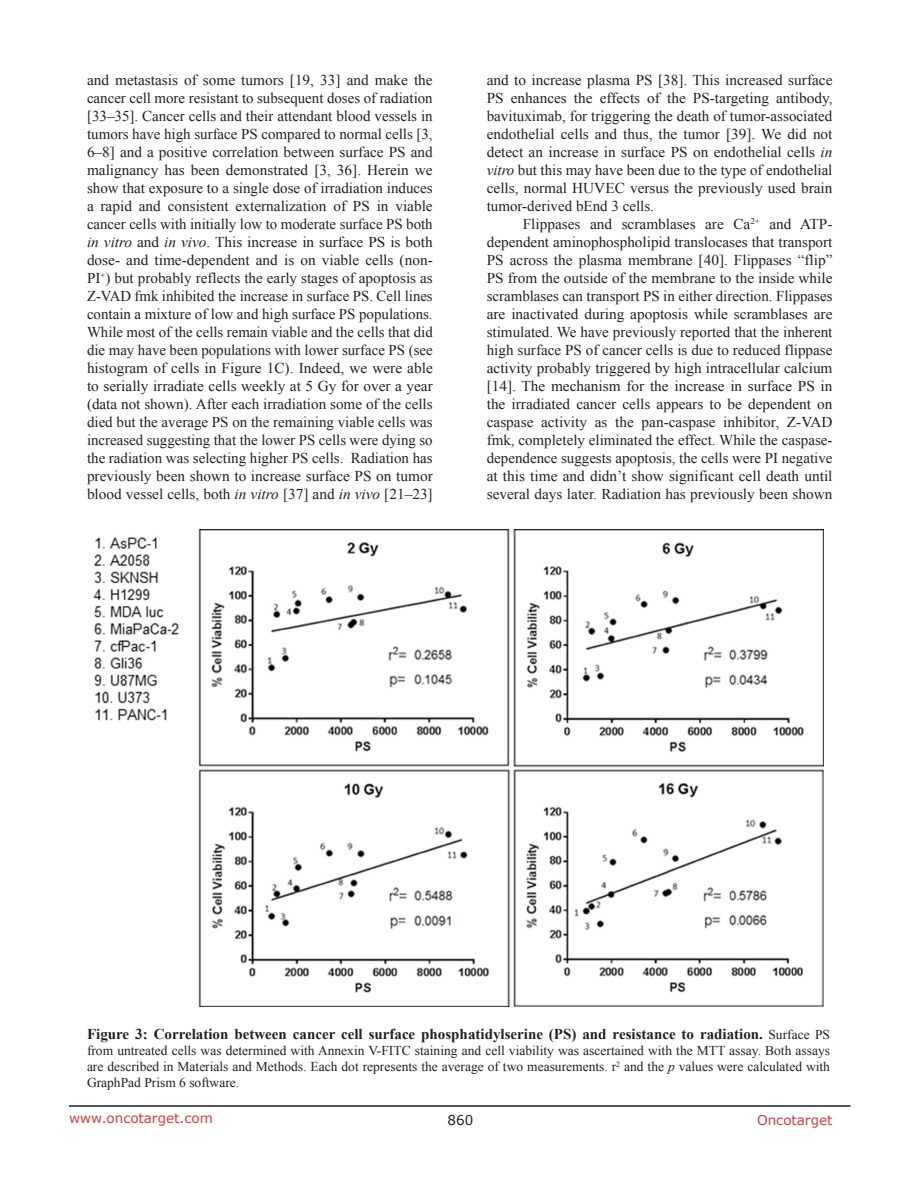
<style>
.page{position:relative;width:918px;height:1188px;background:#fff}
.page>*{position:absolute;margin:0;border:0;box-sizing:border-box;transform-origin:0 0}
.BodyText{font:15px/18px "Times New Roman";color:#231f20;text-align:justify}
.Figuretrx{font:700 15px "Times New Roman";color:#231f20}
.Figuretrx-2{font:13.5px/16.2px "Times New Roman";color:#231f20;text-align:justify}
.t1{font:13.5px "Verdana";color:#c24141}
.t2{font:13.5px "Verdana";color:#231f20}
.s1{font-style:italic}
.s2{font-weight:400;font-size:13.5px}
</style>
<div class="page">
<hr style="left:69px;top:1105px;width:781px;height:2px;background:#231f20">
<img style="left:94px;top:530px;width:729px;height:477px">
<p class="BodyText" style="left:87px;top:71px;width:347px">and metastasis of some tumors [19, 33] and make the cancer cell more resistant to subsequent doses of radiation [33–35]. Cancer cells and their attendant blood vessels in tumors have high surface PS compared to normal cells [3, 6–8] and a positive correlation between surface PS and malignancy has been demonstrated [3, 36]. Herein we show that exposure to a single dose of irradiation induces a rapid and consistent externalization of PS in viable cancer cells with initially low to moderate surface PS both <span class="s1">in vitro</span> and <span class="s1">in vivo</span>. This increase in surface PS is both dose- and time-dependent and is on viable cells (non-PI<sup>+</sup>) but probably reflects the early stages of apoptosis as Z-VAD fmk inhibited the increase in surface PS. Cell lines contain a mixture of low and high surface PS populations.<br>While most of the cells remain viable and the cells that did die may have been populations with lower surface PS (see histogram of cells in Figure 1C). Indeed, we were able to serially irradiate cells weekly at 5 Gy for over a year (data not shown). After each irradiation some of the cells died but the average PS on the remaining viable cells was increased suggesting that the lower PS cells were dying so the radiation was selecting higher PS cells. Radiation has previously been shown to increase surface PS on tumor blood vessel cells, both <span class="s1">in vitro</span> [37] and <span class="s1">in vivo</span> [21–23]</p>
<p class="BodyText" style="left:487px;top:71px;width:347px">and to increase plasma PS [38]. This increased surface PS enhances the effects of the PS-targeting antibody, bavituximab, for triggering the death of tumor-associated endothelial cells and thus, the tumor [39]. We did not detect an increase in surface PS on endothelial cells <span class="s1">in vitro</span> but this may have been due to the type of endothelial cells, normal HUVEC versus the previously used brain tumor-derived bEnd 3 cells.</p>
<p class="BodyText" style="left:487px;top:215px;width:347px;text-indent:36px">Flippases and scramblases are Ca<sup>2+</sup> and ATP&shy;dependent aminophospholipid translocases that transport PS across the plasma membrane [40]. Flippases “flip” PS from the outside of the membrane to the inside while scramblases can transport PS in either direction. Flippases are inactivated during apoptosis while scramblases are stimulated. We have previously reported that the inherent high surface PS of cancer cells is due to reduced flippase activity probably triggered by high intracellular calcium [14]. The mechanism for the increase in surface PS in the irradiated cancer cells appears to be dependent on caspase activity as the pan-caspase inhibitor, Z-VAD fmk, completely eliminated the effect. While the caspase&shy;dependence suggests apoptosis, the cells were PI negative at this time and didn’t show significant cell death until several days later. Radiation has previously been shown</p>
<p class="Figuretrx" style="left:87px;top:1023px;width:745px">Figure 3: Correlation between cancer cell surface phosphatidylserine (PS) and resistance to radiation. <span class="s2">Surface PS</span></p>
<p class="Figuretrx-2" style="left:87px;top:1042px;width:745px">from untreated cells was determined with Annexin V-FITC staining and cell viability was ascertained with the MTT assay. Both assays are described in Materials and Methods. Each dot represents the average of two measurements. r<sup>2</sup> and the <span class="s1">p</span> values were calculated with GraphPad Prism 6 software.</p>
<p class="t1" style="left:69px;top:1109px;width:145px">www.oncotarget.com</p>
<p class="t2" style="left:448px;top:1111px;width:27px">860</p>
<p class="t1" style="left:757px;top:1111px;width:77px">Oncotarget</p>
</div>
